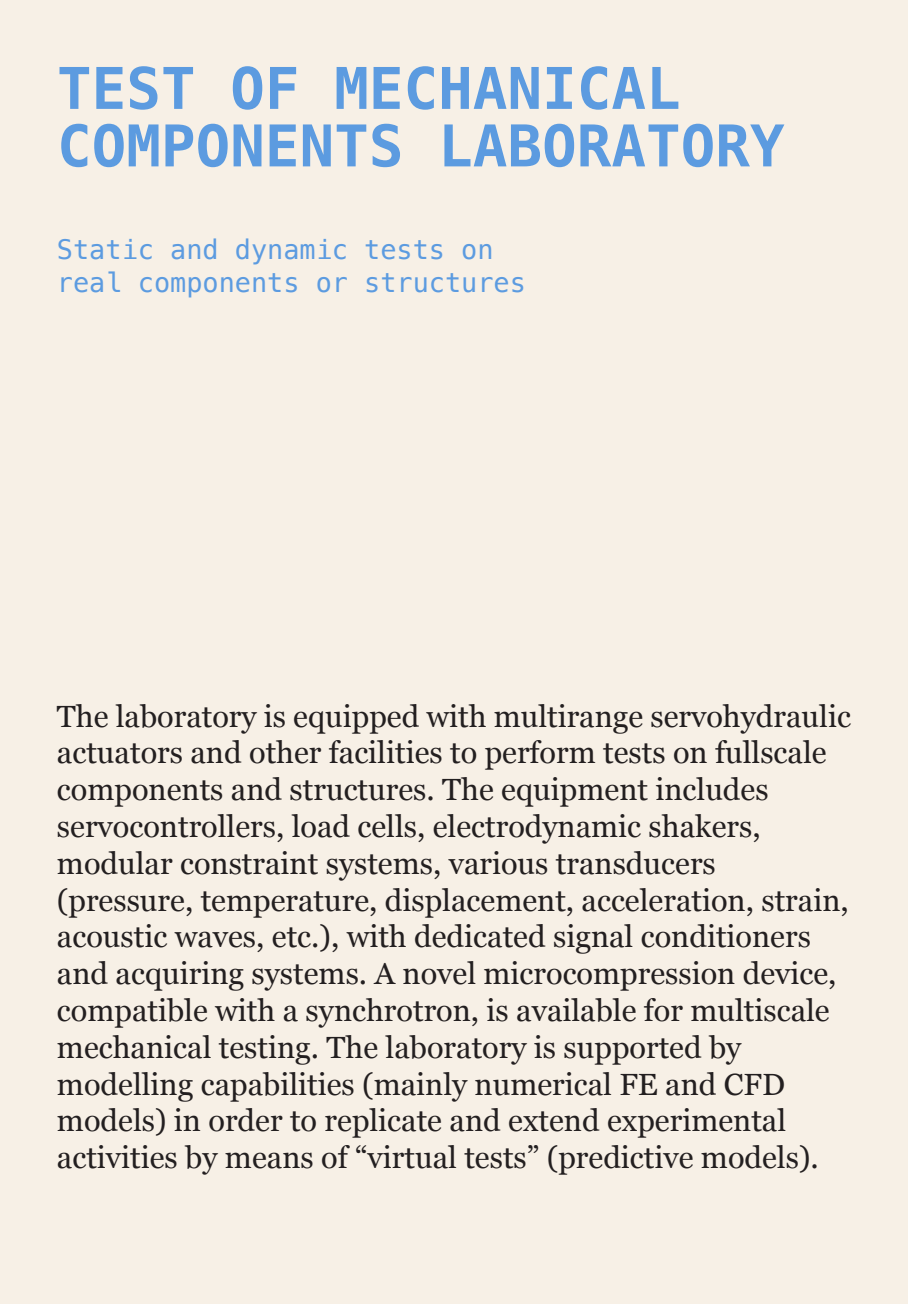
<style>
.page{position:relative;width:908px;height:1304px;background:#fff}
.page>*{position:absolute;margin:0;border:0;box-sizing:border-box;transform-origin:0 0}
.t1{font:700 57.6px/57.6px "Menlo";color:#5c9be0}
.t2{font:30.6px/36.8px "Georgia";color:#231f20}
.t3{font:26.8px/32.2px "Menlo";color:#5c9be0}
</style>
<div class="page">
<div style="left:0;top:0;width:907px;height:1304px;background:#f7f0e6"></div>
<p class="t1" style="left:57px;top:61px;width:728px">TEST OF MECHANICAL<br>COMPONENTS LABORATORY</p>
<p class="t3" style="left:57px;top:234px;width:470px">Static and dynamic tests on real components or structures</p>
<p class="t2" style="left:57px;top:696px;width:795px">The laboratory is equipped with multirange servohydraulic actuators and other facilities to perform tests on fullscale components and structures. The equipment includes servocontrollers, load cells, electrodynamic shakers, modular constraint systems, various transducers (pressure, temperature, displacement, acceleration, strain, acoustic waves, etc.), with dedicated signal conditioners and acquiring systems. A novel microcompression device, compatible with a synchrotron, is available for multiscale mechanical testing. The laboratory is supported by modelling capabilities (mainly numerical FE and CFD models) in order to replicate and extend experimental activities by means of “virtual tests” (predictive models).</p>
</div>
